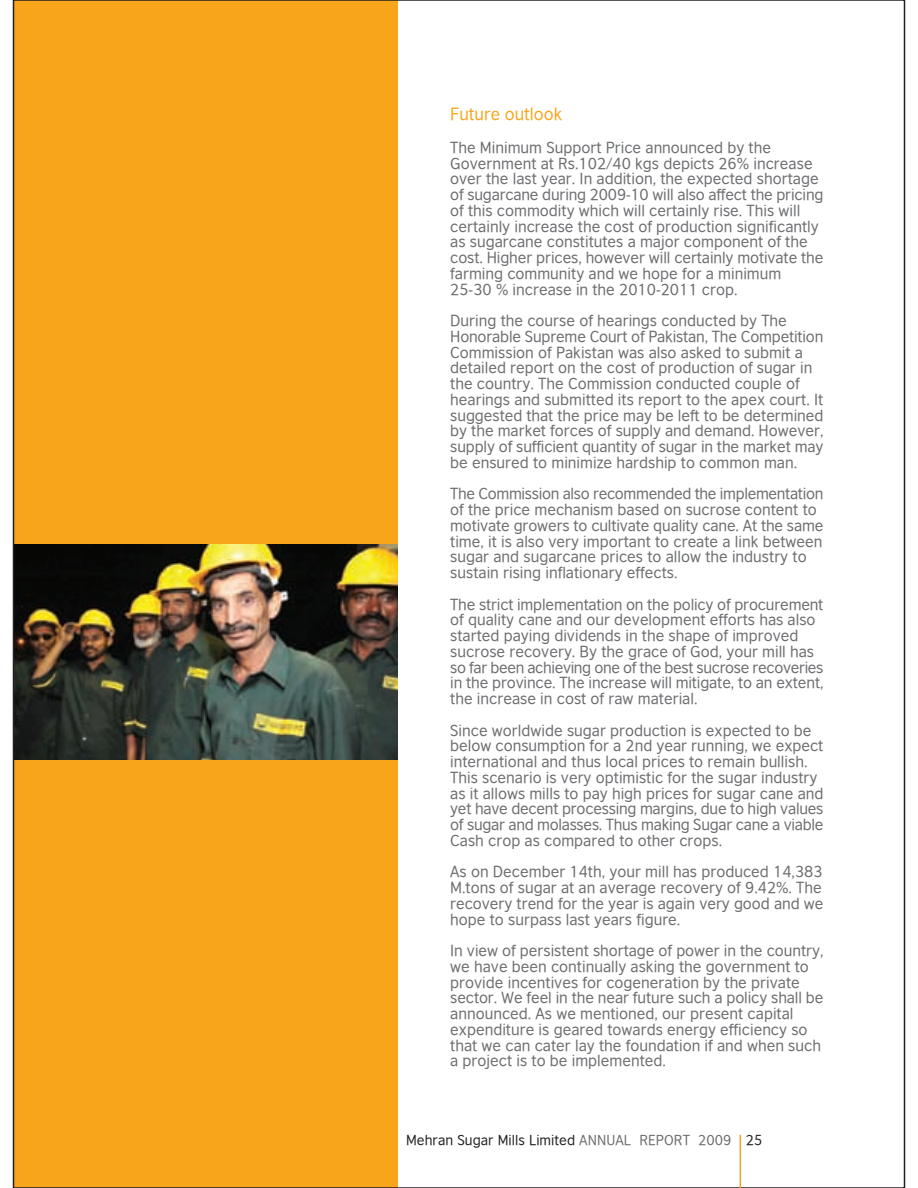
<style>
.page{position:relative;width:918px;height:1188px;background:#fff}
.page>*{position:absolute;margin:0;border:0;box-sizing:border-box;transform-origin:0 0}
.t1{font:16.5px "British Council Sans";color:#f9a51b}
.t2{font:15px/15.8px "British Council Sans";color:#6c6d70}
.t3{font:13.5px "British Council Sans";letter-spacing:.005em;color:#231f20}
.s1{color:#6c6d70}
</style>
<div class="page">
<div style="left:14px;top:0;width:384px;height:1188px;background:#f9a51b"></div>
<img style="left:16px;top:544px;width:382px;height:215px">
<hr style="left:740px;top:1135px;width:1px;height:53px;background:#f9a51b">
<p class="t1" style="left:450px;top:104px;width:113px">Future outlook</p>
<p class="t2" style="left:450px;top:139px;width:375px">The Minimum Support Price announced by the Government at Rs.102/40 kgs depicts 26% increase over the last year. In addition, the expected shortage of sugarcane during 2009-10 will also affect the pricing of this commodity which will certainly rise. This will certainly increase the cost of production significantly as sugarcane constitutes a major component of the cost. Higher prices, however will certainly motivate the farming community and we hope for a minimum 25-30 % increase in the 2010-2011 crop.</p>
<p class="t2" style="left:450px;top:312px;width:375px">During the course of hearings conducted by The Honorable Supreme Court of Pakistan, The Competition Commission of Pakistan was also asked to submit a detailed report on the cost of production of sugar in the country. The Commission conducted couple of hearings and submitted its report to the apex court. It suggested that the price may be left to be determined by the market forces of supply and demand. However, supply of sufficient quantity of sugar in the market may be ensured to minimize hardship to common man.</p>
<p class="t2" style="left:450px;top:486px;width:375px">The Commission also recommended the implementation of the price mechanism based on sucrose content to motivate growers to cultivate quality cane. At the same time, it is also very important to create a link between sugar and sugarcane prices to allow the industry to sustain rising inflationary effects.</p>
<p class="t2" style="left:450px;top:596px;width:375px">The strict implementation on the policy of procurement of quality cane and our development efforts has also started paying dividends in the shape of improved sucrose recovery. By the grace of God, your mill has so far been achieving one of the best sucrose recoveries in the province. The increase will mitigate, to an extent, the increase in cost of raw material.</p>
<p class="t2" style="left:450px;top:722px;width:375px">Since worldwide sugar production is expected to be below consumption for a 2nd year running, we expect international and thus local prices to remain bullish.<br>This scenario is very optimistic for the sugar industry as it allows mills to pay high prices for sugar cane and yet have decent processing margins, due to high values of sugar and molasses. Thus making Sugar cane a viable Cash crop as compared to other crops.</p>
<p class="t2" style="left:450px;top:864px;width:375px;text-align:justify">As on December 14th, your mill has produced 14,383<br>M.tons of sugar at an average recovery of 9.42%. The recovery trend for the year is again very good and we hope to surpass last years figure.</p>
<p class="t2" style="left:450px;top:942px;width:375px">In view of persistent shortage of power in the country, we have been continually asking the government to provide incentives for cogeneration by the private sector. We feel in the near future such a policy shall be announced. As we mentioned, our present capital expenditure is geared towards energy efficiency so that we can cater lay the foundation if and when such a project is to be implemented.</p>
<p class="t3" style="left:406px;top:1132px;width:358px">Mehran Sugar Mills Limited <span class="s1">ANNUAL REPORT 2009</span> 25</p>
</div>
